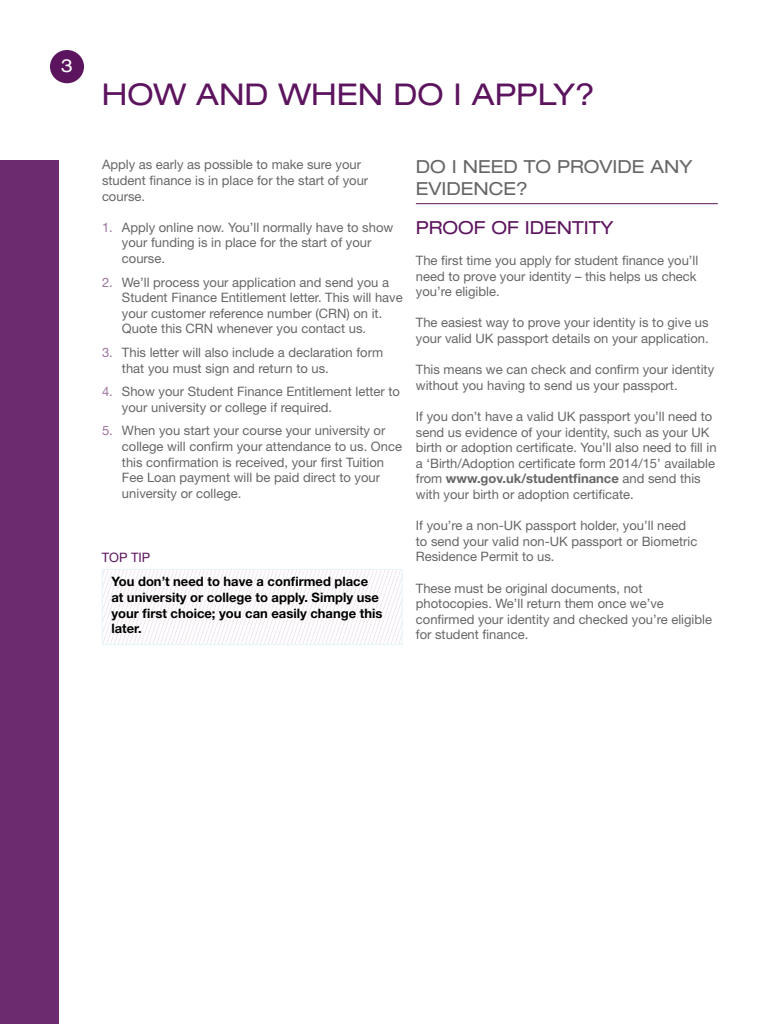
<style>
.page{position:relative;width:768px;height:1024px;background:#fff}
.page>*{position:absolute;margin:0;border:0;box-sizing:border-box;transform-origin:0 0}
.t1{font:expanded 30px "Helvetica Neue LT Std";color:#5c145e}
.t2{font:expanded 18px/21.6px "Helvetica Neue LT Std";color:#666}
.t3{font:expanded 18px "Helvetica Neue LT Std";color:#5c145e}
.t4{font:expanded 18px "Helvetica Neue LT Std";color:#fff}
.t5{font:13px/15.6px "Helvetica Neue LT Std";color:#666}
.t6{font:700 13px/15.6px "Helvetica Neue LT Std";color:#000}
.t7{font:13px "Helvetica Neue LT Std";color:#5c145e}
.s1{color:#9d729e}
.s2{font-weight:700}
</style>
<div class="page">
<div style="left:0;top:161px;width:59px;height:863px;background:#6c2b6e"></div>
<div style="left:50px;top:50px;width:34px;height:33px;background:#5c145e;border-radius:50%"></div>
<hr style="left:416px;top:203px;width:302px;height:1px;background:#5c145e">
<svg style="left:104px;top:571px;width:297px;height:72px"></svg>
<div style="left:102px;top:569px;width:301px;height:76px;border:1px solid #e6f5f8"></div>
<h2 class="t4" style="left:61px;top:55px;width:14px">3</h2>
<p class="t1" style="left:102px;top:76px;width:495px">HOW AND WHEN DO I APPLY?</p>
<h1 class="t5" style="left:102px;top:157px;width:268px">Apply as early as possible to make sure your student finance is in place for the start of your course.</h1>
<h1 class="t5" style="left:122px;top:219px;width:273px;text-indent:-20px"><span class="s1">1.</span> Apply online now. You’ll normally have to show your funding is in place for the start of your course.</h1>
<h1 class="t5" style="left:122px;top:274px;width:282px;text-indent:-20px"><span class="s1">2.</span> We’ll process your application and send you a Student Finance Entitlement letter. This will have your customer reference number (CRN) on it.<br>Quote this CRN whenever you contact us.</h1>
<h1 class="t5" style="left:122px;top:344px;width:263px;text-indent:-20px"><span class="s1">3.</span> This letter will also include a declaration form that you must sign and return to us.</h1>
<h1 class="t5" style="left:122px;top:384px;width:280px;text-indent:-20px"><span class="s1">4.</span> Show your Student Finance Entitlement letter to your university or college if required.</h1>
<h1 class="t5" style="left:122px;top:423px;width:282px;text-indent:-20px"><span class="s1">5.</span> When you start your course your university or college will confirm your attendance to us. Once this confirmation is received, your first Tuition Fee Loan payment will be paid direct to your university or college.</h1>
<p class="t7" style="left:102px;top:550px;width:50px">TOP TIP</p>
<p class="t6" style="left:111px;top:574px;width:273px">You don’t need to have a confirmed place at university or college to apply. Simply use your first choice; you can easily change this later.</p>
<h2 class="t2" style="left:416px;top:156px;width:278px">DO I NEED TO PROVIDE ANY<br>EVIDENCE?</h2>
<h2 class="t3" style="left:416px;top:217px;width:199px">PROOF OF IDENTITY</h2>
<h2 class="t5" style="left:416px;top:252px;width:284px">The first time you apply for student finance you’ll need to prove your identity – this helps us check you’re eligible.</h2>
<h2 class="t5" style="left:416px;top:315px;width:294px">The easiest way to prove your identity is to give us your valid UK passport details on your application.</h2>
<h2 class="t5" style="left:416px;top:362px;width:300px">This means we can check and confirm your identity without you having to send us your passport.</h2>
<h2 class="t5" style="left:416px;top:408px;width:302px">If you don’t have a valid UK passport you’ll need to send us evidence of your identity, such as your UK birth or adoption certificate. You’ll also need to fill in a ‘Birth/Adoption certificate form 2014/15’ available from <span class="s2">www.gov.uk/studentfinance</span> and send this with your birth or adoption certificate.</h2>
<h2 class="t5" style="left:416px;top:518px;width:283px">If you’re a non-UK passport holder, you’ll need to send your valid non-UK passport or Biometric<br>Residence Permit to us.</h2>
<h2 class="t5" style="left:416px;top:580px;width:298px">These must be original documents, not photocopies. We’ll return them once we’ve confirmed your identity and checked you’re eligible for student finance.</h2>
</div>
